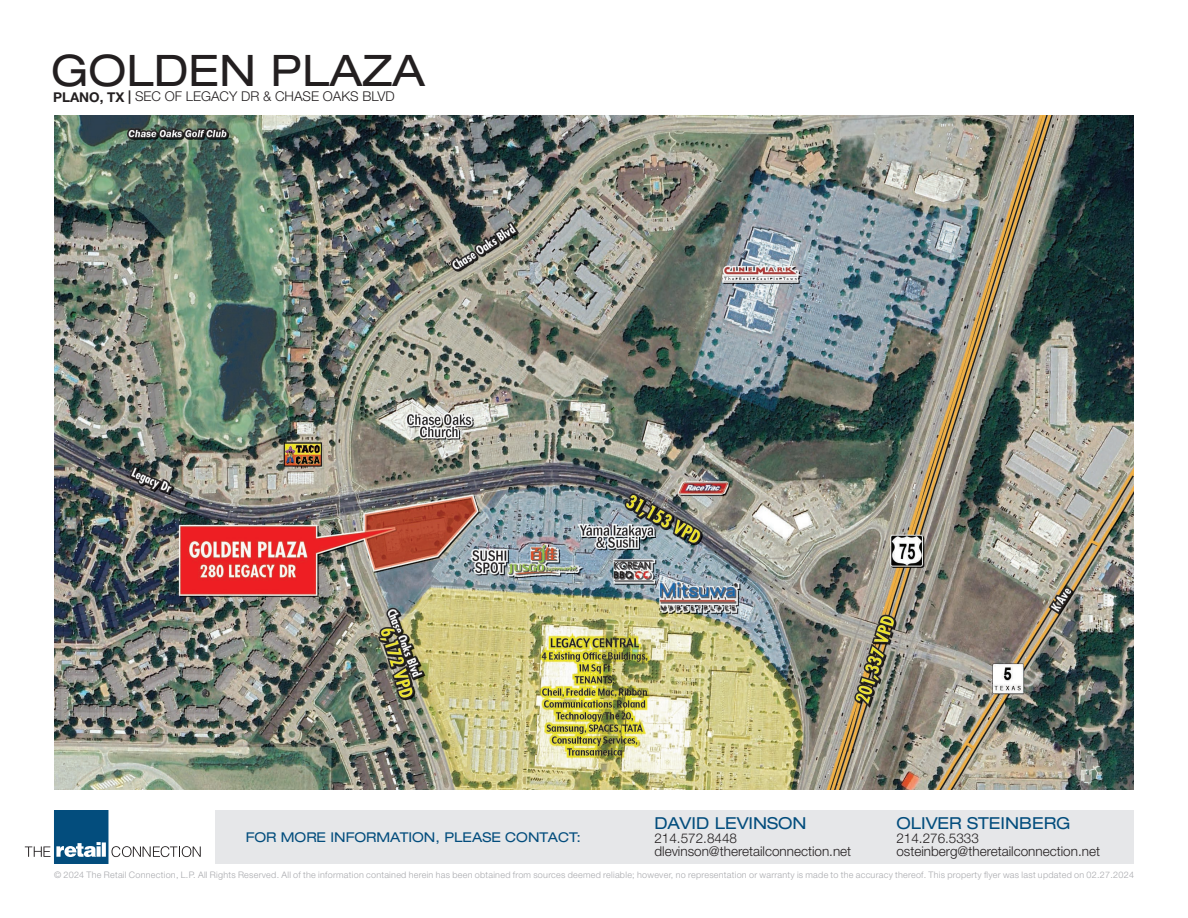
<style>
.page{position:relative;width:1188px;height:918px;background:#fff}
.page>*{position:absolute;margin:0;border:0;box-sizing:border-box;transform-origin:0 0}
.t1{font:expanded 43.5px "Helvetica Neue LT Std";color:#231f20}
.t2{font:expanded 16.5px "Helvetica Neue LT Std";color:#034d7d}
.t3{font:300 13.5px "Helvetica Neue LT Std";color:#231f20}
.t4{font:expanded 13.5px "Helvetica Neue LT Std";color:#034d7d}
.t5{font:300 9px "Helvetica Neue LT Std";letter-spacing:.03em;color:#a8a9ad}
.s1{font-weight:700}
</style>
<div class="page">
<svg style="left:25px;top:810px;width:176px;height:54px"></svg>
<div style="left:216px;top:810px;width:918px;height:54px;background:#e6e7e9"></div>
<img style="left:54px;top:116px;width:1080px;height:673px">
<p class="t1" style="left:51px;top:44px;width:376px">GOLDEN PLAZA</p>
<p class="t3" style="left:53px;top:88px;width:343px"><span class="s1">PLANO, TX |</span> SEC OF LEGACY DR &amp; CHASE OAKS BLVD</p>
<p class="t4" style="left:246px;top:829px;width:337px">FOR MORE INFORMATION, PLEASE CONTACT:</p>
<p class="t2" style="left:654px;top:814px;width:154px">DAVID LEVINSON</p>
<p class="t3" style="left:654px;top:830px;width:84px">214.572.8448</p>
<p class="t3" style="left:654px;top:843px;width:198px">dlevinson@theretailconnection.net</p>
<p class="t2" style="left:896px;top:814px;width:176px">OLIVER STEINBERG</p>
<p class="t3" style="left:896px;top:830px;width:84px">214.276.5333</p>
<p class="t3" style="left:896px;top:843px;width:205px">osteinberg@theretailconnection.net</p>
<p class="t5" style="left:54px;top:869px;width:1082px">© 2024 The Retail Connection, L.P. All Rights Reserved. All of the information contained herein has been obtained from sources deemed reliable; however, no representation or warranty is made to the accuracy thereof. This property flyer was last updated on 02.27.2024</p>
</div>
